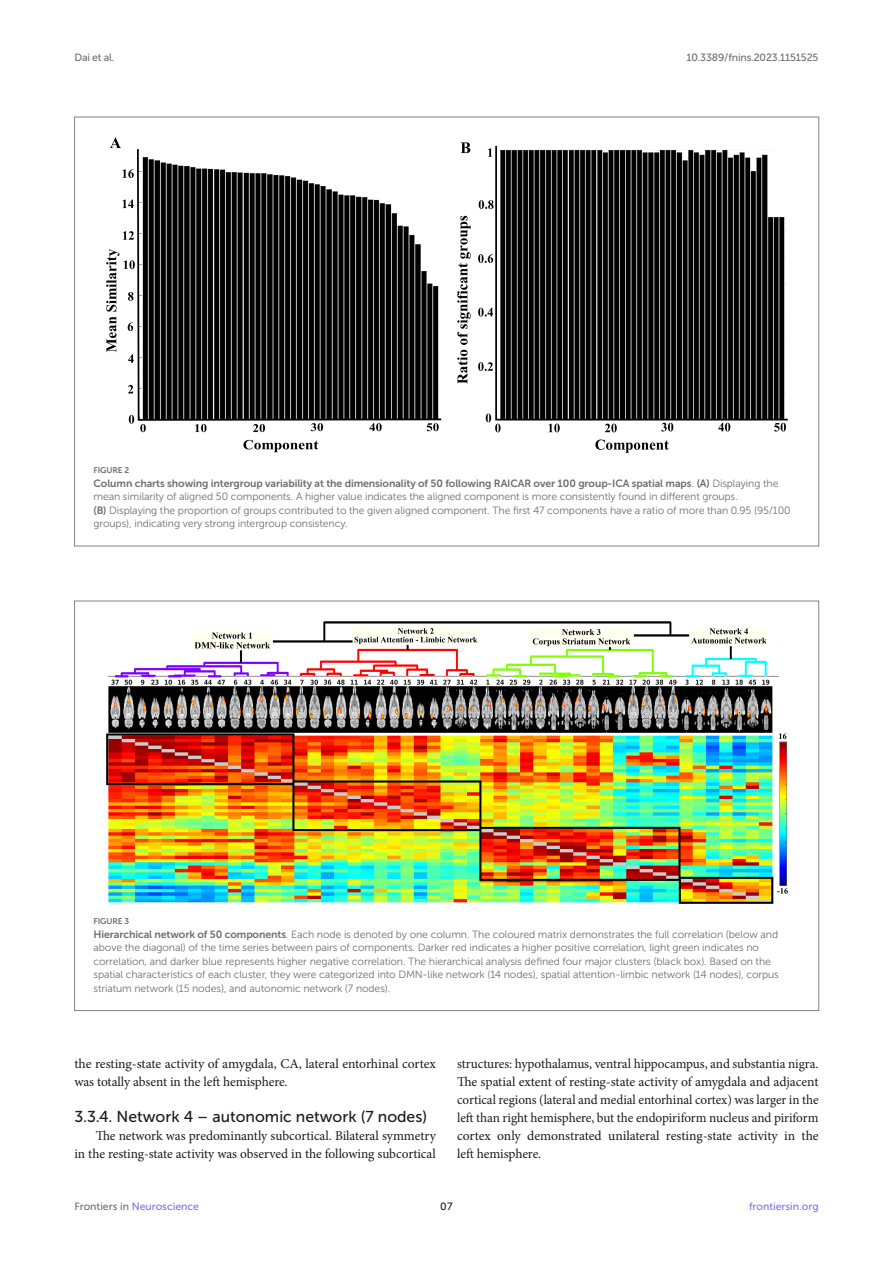
<style>
.page{position:relative;width:893px;height:1263px;background:#fff}
.page>*{position:absolute;margin:0;border:0;box-sizing:border-box;transform-origin:0 0}
.HEAD_3{font:15.75px "Museo Sans 500";color:#1b1c1b}
.TEXT_FLUSH{font:13.5px/18px "Minion Pro";letter-spacing:-.005em;color:#1b1c1b}
.FIG_LEG{font:10.5px/13.5px "Museo Sans 300";letter-spacing:-.01em;color:#706f70}
.t1{font:10.5px "Museo Sans 500";color:#856df0}
.t2{font:10.5px "Museo Sans 500";letter-spacing:-.015em;color:#706f70}
.t3{font:10.5px "Museo Sans 500";color:#1b1c1b}
.FIG_HD{font:8.25px "Museo Sans 700";letter-spacing:-.01em;color:#706f70}
.s1{font-family:"Museo Sans 700"}
.s2{color:#706f70}
</style>
<div class="page">
<img style="left:106px;top:137px;width:682px;height:316px">
<img style="left:106px;top:621px;width:682px;height:283px">
<p class="t2" style="left:74px;top:51px;width:42px">Dai et al.</p>
<p class="t2" style="left:686px;top:51px;width:134px">10.3389/fnins.2023.1151525</p>
<p class="FIG_HD" style="left:94px;top:466px;width:37px">FIGURE 2</p>
<p class="FIG_LEG" style="left:94px;top:476px;width:699px"><span class="s1">Column charts showing intergroup variability at the dimensionality of 50 following RAICAR over 100 group-ICA spatial maps</span>. <span class="s1">(A)</span> Displaying the mean similarity of aligned 50 components. A higher value indicates the aligned component is more consistently found in different groups.<br><span class="s1">(B)</span> Displaying the proportion of groups contributed to the given aligned component. The first 47 components have a ratio of more than 0.95 (95/100 groups), indicating very strong intergroup consistency.</p>
<p class="FIG_HD" style="left:94px;top:917px;width:37px">FIGURE 3</p>
<p class="FIG_LEG" style="left:94px;top:927px;width:687px"><span class="s1">Hierarchical network of 50 components</span>. Each node is denoted by one column. The coloured matrix demonstrates the full correlation (below and above the diagonal) of the time series between pairs of components. Darker red indicates a higher positive correlation, light green indicates no correlation, and darker blue represents higher negative correlation. The hierarchical analysis defined four major clusters (black box). Based on the spatial characteristics of each cluster, they were categorized into DMN-like network (14 nodes), spatial attention-limbic network (14 nodes), corpus striatum network (15 nodes), and autonomic network (7 nodes).</p>
<p class="TEXT_FLUSH" style="left:74px;top:1055px;width:363px">the resting-state activity of amygdala, CA, lateral entorhinal cortex was totally absent in the left hemisphere.</p>
<p class="HEAD_3" style="left:74px;top:1108px;width:354px">3.3.4. Network 4 – autonomic network (7 nodes)</p>
<p class="TEXT_FLUSH" style="left:74px;top:1127px;width:363px;text-align:right">The network was predominantly subcortical. Bilateral symmetry<br>in the resting-state activity was observed in the following subcortical</p>
<p class="TEXT_FLUSH" style="left:457px;top:1055px;width:363px;text-align:justify">structures: hypothalamus, ventral hippocampus, and substantia nigra.<br>The spatial extent of resting-state activity of amygdala and adjacent cortical regions (lateral and medial entorhinal cortex) was larger in the left than right hemisphere, but the endopiriform nucleus and piriform cortex only demonstrated unilateral resting-state activity in the left hemisphere.</p>
<p class="t1" style="left:74px;top:1200px;width:126px"><span class="s2">Frontiers in</span> Neuroscience</p>
<p class="t3" style="left:440px;top:1200px;width:14px">07</p>
<p class="t1" style="left:749px;top:1200px;width:71px">frontiersin.org</p>
</div>
